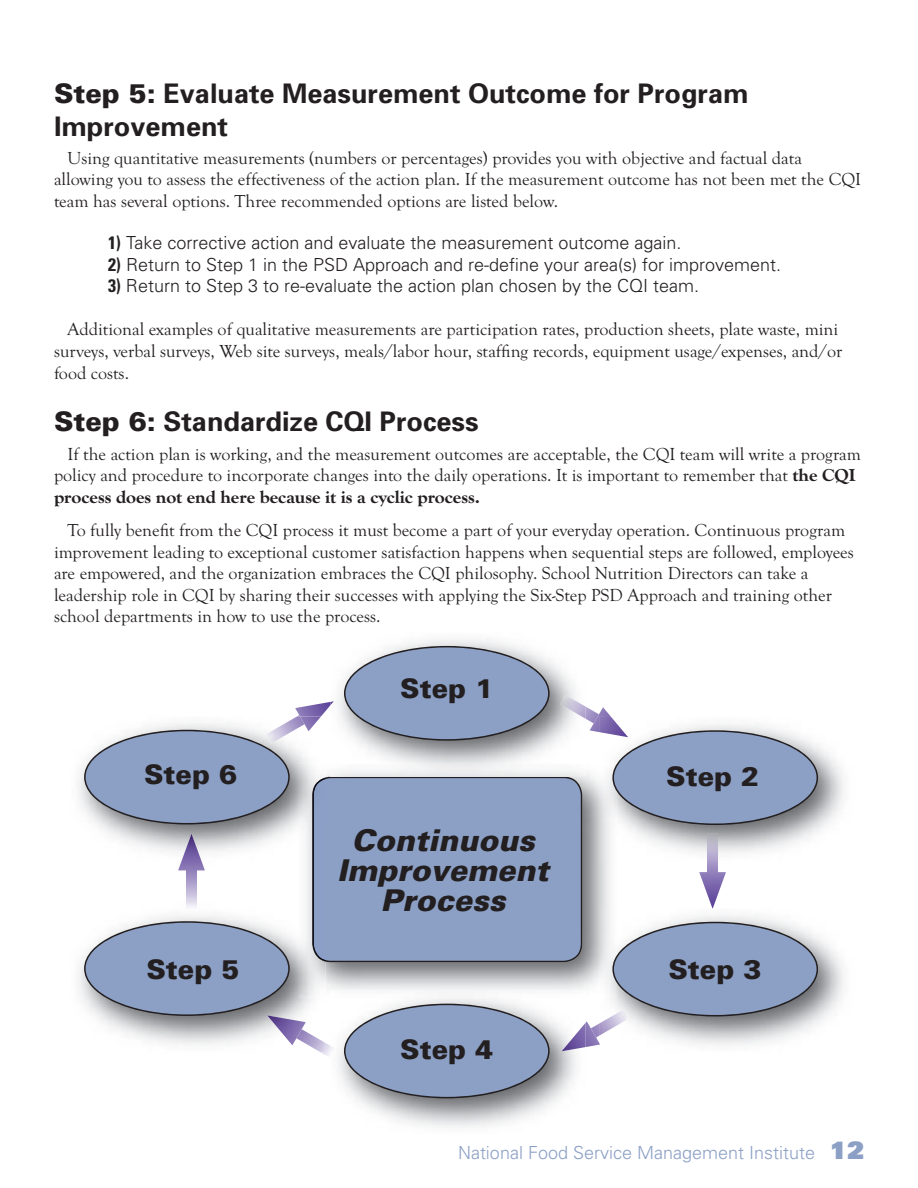
<style>
.page{position:relative;width:918px;height:1188px;background:#fff}
.page>*{position:absolute;margin:0;border:0;box-sizing:border-box;transform-origin:0 0}
.t1{font:italic 900 30px/30px "Univers";color:#231f20;text-align:center}
.t2{font:700 27px/32.4px "Univers";color:#231f20}
.t3{font:900 27px "Univers";color:#231f20}
.t4{font:18px/21.6px "Goudy Old Sty T";color:#231f20}
.t5{font:300 18px "Univers";color:#231f20}
.t6{font:700 18px "Goudy Old Sty T Extr";color:#231f20}
.t7{font:300 18px "Univers";color:#8ca0c6}
.s1{font-weight:900}
.s2{font-weight:700;font-stretch:condensed}
.s3{font-family:"Goudy Old Sty T Extr";font-weight:700}
.s4{font-weight:900;font-size:24px}
</style>
<div class="page">
<img style="left:326px;top:774px;width:285px;height:216px">
<div style="left:326px;top:777px;width:256px;height:185px;background:#8ca0c6"></div>
<img style="left:77px;top:723px;width:249px;height:323px">
<img style="left:186px;top:870px;width:11px;height:39px">
<img style="left:178px;top:834px;width:27px;height:36px">
<img style="left:266px;top:716px;width:39px;height:27px">
<img style="left:300px;top:716px;width:21px;height:15px">
<img style="left:296px;top:1029px;width:30px;height:23px">
<img style="left:267px;top:1015px;width:39px;height:30px">
<img style="left:313px;top:778px;width:13px;height:183px">
<svg style="left:84px;top:730px;width:206px;height:94px;background:#95a4c2"></svg>
<svg style="left:84px;top:921px;width:206px;height:95px;background:#96a5c2"></svg>
<img style="left:560px;top:695px;width:26px;height:24px">
<svg style="left:295px;top:701px;width:39px;height:15px"></svg>
<svg style="left:344px;top:646px;width:206px;height:95px;background:#96a5c1"></svg>
<img style="left:338px;top:998px;width:248px;height:130px">
<svg style="left:321px;top:1043px;width:12px;height:13px"></svg>
<img style="left:562px;top:1023px;width:24px;height:28px">
<svg style="left:344px;top:1004px;width:206px;height:94px;background:#95a4c1"></svg>
<img style="left:599px;top:825px;width:18px;height:36px">
<svg style="left:586px;top:707px;width:232px;height:118px"></svg>
<img style="left:611px;top:915px;width:233px;height:130px">
<svg style="left:699px;top:861px;width:27px;height:48px"></svg>
<img style="left:600px;top:1009px;width:29px;height:27px">
<svg style="left:586px;top:1021px;width:14px;height:26px"></svg>
<img style="left:599px;top:908px;width:18px;height:89px">
<svg style="left:612px;top:922px;width:206px;height:94px;background:#96a5c2"></svg>
<h2 class="t2" style="left:54px;top:76px;width:696px"><span class="s1">Step 5:</span> Evaluate Measurement Outcome for Program<br>Improvement</h2>
<p class="t4" style="left:54px;top:147px;width:809px;text-indent:14px">Using quantitative measurements (numbers or percentages) provides you with objective and factual data allowing you to assess the effectiveness of the action plan. If the measurement outcome has not been met the CQI team has several options. Three recommended options are listed below.</p>
<p class="t5" style="left:108px;top:232px;width:575px"><span class="s2">1)</span> Take corrective action and evaluate the measurement outcome again.</p>
<p class="t5" style="left:108px;top:253px;width:675px"><span class="s2">2)</span> Return to Step 1 in the PSD Approach and re-define your area(s) for improvement.</p>
<p class="t5" style="left:108px;top:275px;width:593px"><span class="s2">3)</span> Return to Step 3 to re-evaluate the action plan chosen by the CQI team.</p>
<p class="t4" style="left:54px;top:319px;width:790px;text-indent:14px">Additional examples of qualitative measurements are participation rates, production sheets, plate waste, mini surveys, verbal surveys, Web site surveys, meals/labor hour, staffing records, equipment usage/expenses, and/or food costs.</p>
<h2 class="t2" style="left:54px;top:404px;width:426px"><span class="s1">Step 6:</span> Standardize CQI Process</h2>
<p class="t4" style="left:54px;top:443px;width:809px;text-indent:14px">If the action plan is working, and the measurement outcomes are acceptable, the CQI team will write a program policy and procedure to incorporate changes into the daily operations. It is important to remember that <span class="s3">the CQI</span></p>
<p class="t6" style="left:54px;top:487px;width:427px">process does not end here because it is a cyclic process.</p>
<p class="t4" style="left:54px;top:520px;width:801px;text-indent:14px">To fully benefit from the CQI process it must become a part of your everyday operation. Continuous program improvement leading to exceptional customer satisfaction happens when sequential steps are followed, employees are empowered, and the organization embraces the CQI philosophy. School Nutrition Directors can take a leadership role in CQI by sharing their successes with applying the Six-Step PSD Approach and training other school departments in how to use the process.</p>
<h2 class="t3" style="left:144px;top:758px;width:94px">Step 6</h2>
<h2 class="t3" style="left:146px;top:952px;width:94px">Step 5</h2>
<h2 class="t3" style="left:400px;top:671px;width:94px">Step 1</h2>
<h1 class="t1" style="left:337px;top:825px;width:213px">Continuous<br>Improvement<br>Process</h1>
<h2 class="t3" style="left:400px;top:1033px;width:94px">Step 4</h2>
<h2 class="t3" style="left:666px;top:759px;width:94px">Step 2</h2>
<h2 class="t3" style="left:668px;top:953px;width:94px">Step 3</h2>
<p class="t7" style="left:458px;top:1142px;width:407px">National Food Service Management Institute <span class="s4">12</span></p>
</div>
